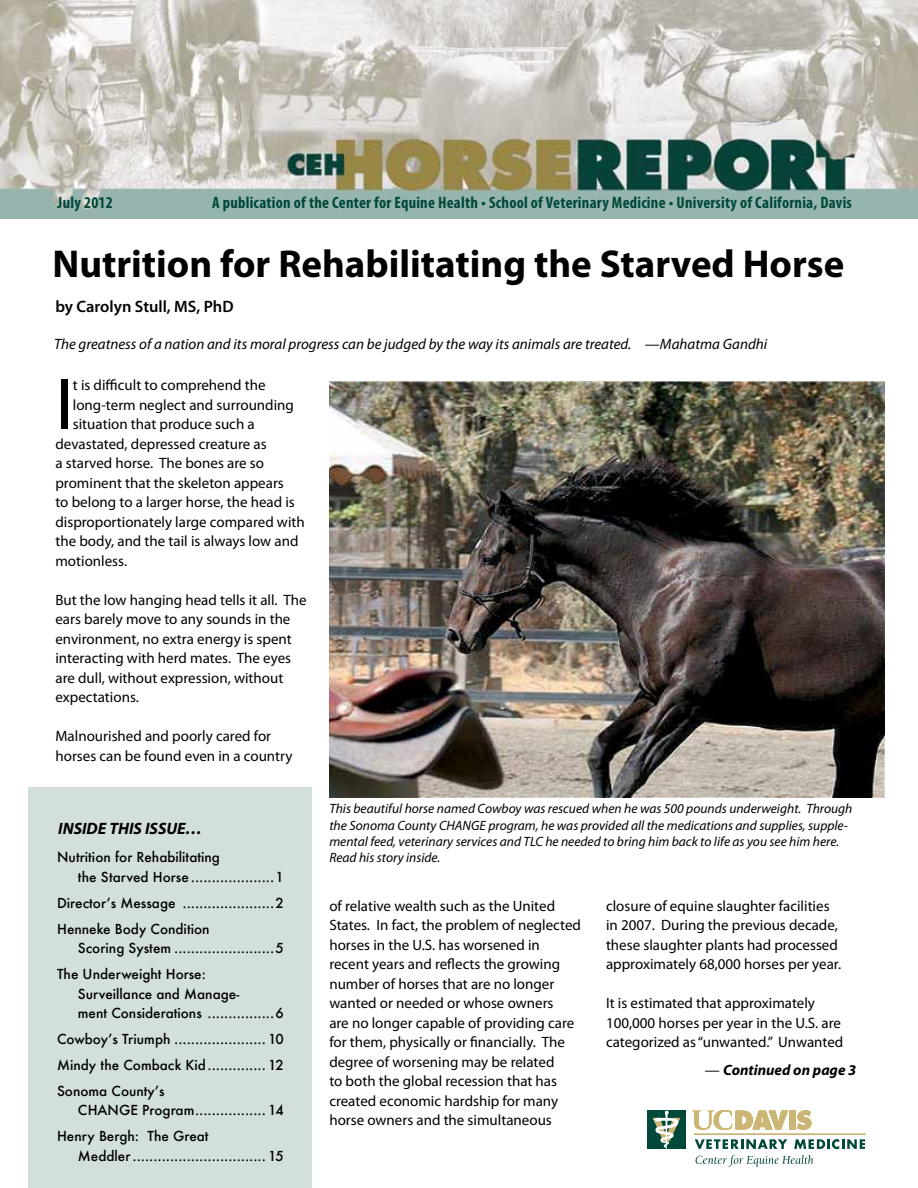
<style>
.page{position:relative;width:918px;height:1188px;background:#fff}
.page>*{position:absolute;margin:0;border:0;box-sizing:border-box;transform-origin:0 0}
.t1{font:72.9px "Myriad Pro";color:#000}
.t2{font:700 39px "Myriad Pro";color:#000}
.t3{font:700 condensed 16.5px "Myriad Pro";letter-spacing:.015em;color:#00483a}
.t4{font:600 16.5px "Myriad Pro";color:#000}
.t5{font:italic 700 16.5px "Myriad Pro";color:#000}
.t6{font:15px/19.5px "Myriad Pro";color:#000}
.t7{font:italic 15px "Myriad Pro";color:#000}
.t8{font:italic 700 15px "Myriad Pro";color:#000}
.t9{font:500 13.5px/26px "Futura";color:#000}
.t10{font:italic 13.5px/16.2px "Myriad Pro";color:#000}
.s1{font-weight:400;font-style:normal}
</style>
<div class="page">
<img style="left:0;top:0;width:918px;height:218px">
<div style="left:29px;top:787px;width:283px;height:401px;background:#d2dfdc"></div>
<div style="left:694px;top:1134px;width:171px;height:1px;border:1px solid #cbb677"></div>
<svg style="left:695px;top:1139px;width:92px;height:10px"></svg>
<svg style="left:794px;top:1139px;width:71px;height:10px"></svg>
<svg style="left:696px;top:1155px;width:117px;height:12px"></svg>
<svg style="left:797px;top:1110px;width:15px;height:20px"></svg>
<div style="left:789px;top:1110px;width:6px;height:20px;background:#cbb677"></div>
<svg style="left:692px;top:1110px;width:96px;height:20px"></svg>
<div style="left:647px;top:1111px;width:39px;height:38px;background:#00483a"></div>
<svg style="left:653px;top:1111px;width:28px;height:38px"></svg>
<img style="left:329px;top:382px;width:555px;height:416px">
<p class="t3" style="left:58px;top:192px;width:57px">July 2012</p>
<p class="t3" style="left:212px;top:192px;width:641px">A publication of the Center for Equine Health • School of Veterinary Medicine • University of California, Davis</p>
<h2 class="t2" style="left:53px;top:238px;width:793px">Nutrition for Rehabilitating the Starved Horse</h2>
<p class="t4" style="left:55px;top:296px;width:180px">by Carolyn Stull, MS, PhD</p>
<p class="t7" style="left:54px;top:334px;width:715px">The greatness of a nation and its moral progress can be judged by the way its animals are treated. —Mahatma Gandhi</p>
<h1 class="t1" style="left:55px;top:360px;width:19px">I</h1>
<p class="t6" style="left:73px;top:375px;width:194px">t is difficult to comprehend the</p>
<p class="t6" style="left:73px;top:394px;width:223px">long-term neglect and surrounding</p>
<p class="t6" style="left:73px;top:414px;width:183px">situation that produce such a</p>
<p class="t6" style="left:55px;top:433px;width:213px">devastated, depressed creature as</p>
<p class="t6" style="left:55px;top:453px;width:210px">a starved horse. The bones are so</p>
<p class="t6" style="left:55px;top:472px;width:230px">prominent that the skeleton appears</p>
<p class="t6" style="left:55px;top:492px;width:241px">to belong to a larger horse, the head is</p>
<p class="t6" style="left:55px;top:511px;width:251px">disproportionately large compared with</p>
<p class="t6" style="left:55px;top:531px;width:245px">the body, and the tail is always low and</p>
<p class="t6" style="left:55px;top:550px;width:73px">motionless.</p>
<p class="t6" style="left:55px;top:589px;width:253px">But the low hanging head tells it all. The ears barely move to any sounds in the environment, no extra energy is spent interacting with herd mates. The eyes are dull, without expression, without expectations.</p>
<p class="t6" style="left:55px;top:726px;width:239px">Malnourished and poorly cared for horses can be found even in a country</p>
<p class="t5" style="left:58px;top:818px;width:145px">INSIDE THIS ISSUE…</p>
<p class="t9" style="left:78px;top:847px;width:207px;line-height:19.5px;text-indent:-21px">Nutrition for Rehabilitating<br>the Starved Horse ....................1</p>
<p class="t9" style="left:57px;top:890px;width:228px">Director’s Message ......................2<br>Henneke Body Condition</p>
<p class="t9" style="left:57px;top:935px;width:228px;text-indent:21px">Scoring System ........................5<br>The Underweight Horse:</p>
<p class="t9" style="left:78px;top:984px;width:207px;line-height:19.5px">Surveillance and Manage-<br>ment Considerations ................6</p>
<p class="t9" style="left:57px;top:1026px;width:228px;text-align:justify">Cowboy’s Triumph ...................... 10<br>Mindy the Comback Kid.............. 12<br>Sonoma County’s</p>
<p class="t9" style="left:57px;top:1097px;width:228px;text-indent:21px">CHANGE Program................. 14<br>Henry Bergh: The Great</p>
<p class="t9" style="left:78px;top:1143px;width:207px">Meddler................................ 15</p>
<p class="t10" style="left:329px;top:801px;width:525px">This beautiful horse named Cowboy was rescued when he was 500 pounds underweight. Through the Sonoma County CHANGE program, he was provided all the medications and supplies, supple&shy;mental feed, veterinary services and TLC he needed to bring him back to life as you see him here.<br>Read his story inside.</p>
<p class="t6" style="left:329px;top:896px;width:253px">of relative wealth such as the United States. In fact, the problem of neglected horses in the U.S. has worsened in recent years and reflects the growing number of horses that are no longer wanted or needed or whose owners<br>are no longer capable of providing care for them, physically or financially. The degree of worsening may be related<br>to both the global recession that has created economic hardship for many horse owners and the simultaneous</p>
<p class="t6" style="left:606px;top:896px;width:237px">closure of equine slaughter facilities in 2007. During the previous decade, these slaughter plants had processed approximately 68,000 horses per year.</p>
<p class="t6" style="left:606px;top:993px;width:239px">It is estimated that approximately<br>100,000 horses per year in the U.S. are categorized as “unwanted.” Unwanted</p>
<p class="t8" style="left:705px;top:1060px;width:153px"><span class="s1">—</span> Continued on page 3</p>
</div>
